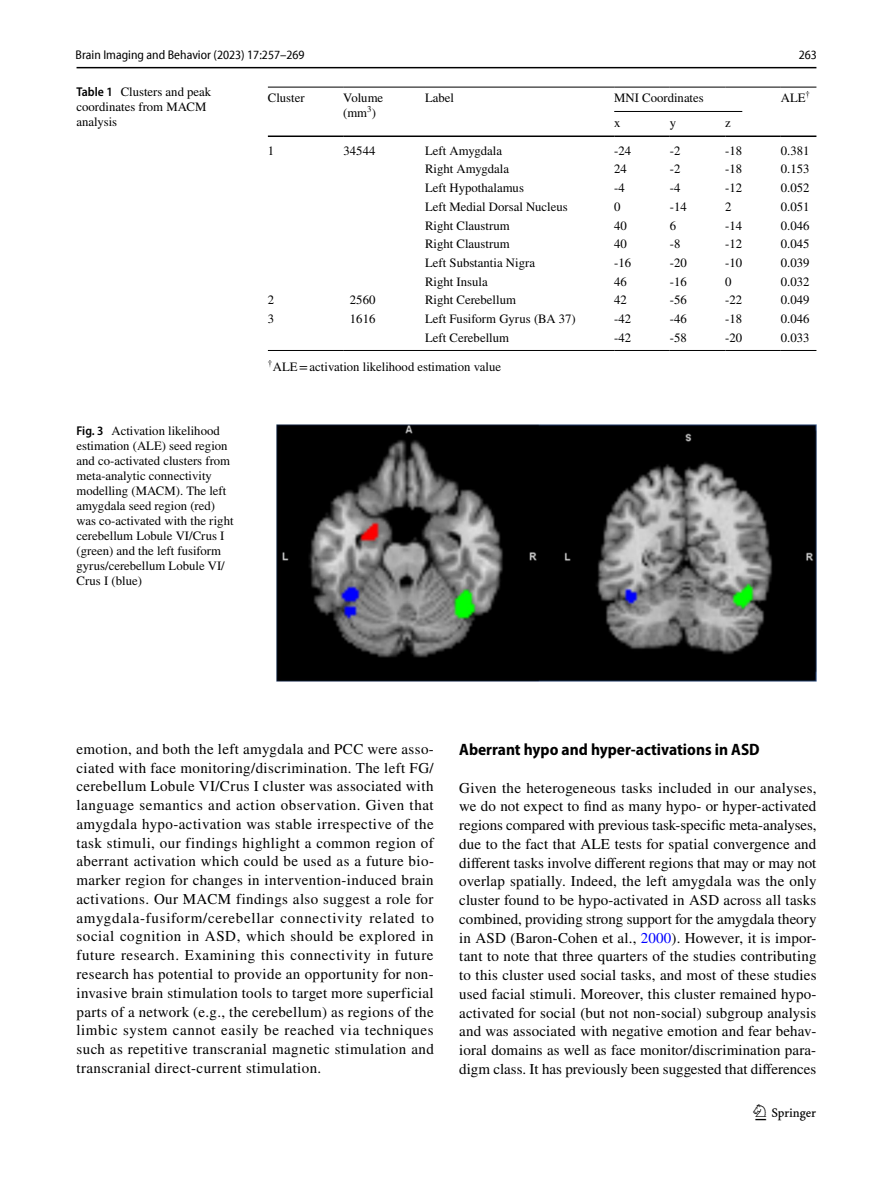
<style>
.page{position:relative;width:893px;height:1187px;background:#fff}
.page>*{position:absolute;margin:0;border:0;box-sizing:border-box;transform-origin:0 0}
.t1{font:22.5px "Springnew Regular 3";color:#000}
.t2{font:700 semi-condensed 16.5px "Myriad Pro";color:#000}
.t3{font:15px/18.8px "STIX";letter-spacing:.01em;color:#000;text-align:justify}
.t4{font:12.75px/15px "STIX";color:#000}
.t5{font:semi-condensed 12.75px "Myriad Pro Unic";color:#000}
.s1{font-family:"Myriad Pro";font-weight:600;font-stretch:semi-condensed}
.s2{color:#00f}
</style>
<div class="page">
<hr style="left:77px;top:67px;width:739px;height:1px;background:#000">
<hr style="left:268px;top:87px;width:75px;height:1px;background:#000">
<hr style="left:268px;top:135px;width:75px;height:2px;background:#000">
<hr style="left:343px;top:87px;width:82px;height:1px;background:#000">
<hr style="left:343px;top:135px;width:82px;height:2px;background:#000">
<hr style="left:425px;top:87px;width:189px;height:1px;background:#000">
<hr style="left:425px;top:135px;width:189px;height:2px;background:#000">
<hr style="left:614px;top:87px;width:56px;height:1px;background:#000">
<hr style="left:670px;top:87px;width:55px;height:1px;background:#000">
<hr style="left:725px;top:87px;width:56px;height:1px;background:#000">
<hr style="left:781px;top:87px;width:35px;height:1px;background:#000">
<hr style="left:781px;top:135px;width:35px;height:2px;background:#000">
<hr style="left:614px;top:135px;width:56px;height:2px;background:#000">
<hr style="left:670px;top:135px;width:55px;height:2px;background:#000">
<hr style="left:725px;top:135px;width:56px;height:2px;background:#000">
<hr style="left:268px;top:350px;width:75px;height:1px;background:#000">
<hr style="left:343px;top:350px;width:82px;height:1px;background:#000">
<hr style="left:425px;top:350px;width:189px;height:1px;background:#000">
<hr style="left:614px;top:350px;width:56px;height:1px;background:#000">
<hr style="left:670px;top:350px;width:55px;height:1px;background:#000">
<hr style="left:725px;top:350px;width:56px;height:1px;background:#000">
<hr style="left:781px;top:350px;width:35px;height:1px;background:#000">
<hr style="left:614px;top:111px;width:128px;height:1px;background:#000">
<img style="left:276px;top:425px;width:540px;height:256px">
<p class="t5" style="left:76px;top:50px;width:231px">Brain Imaging and Behavior (2023) 17:257–269</p>
<p class="t5" style="left:799px;top:50px;width:20px">263</p>
<p class="t4" style="left:77px;top:85px;width:136px"><span class="s1">Table 1</span> Clusters and peak coordinates from MACM analysis</p>
<p class="t4" style="left:77px;top:423px;width:159px"><span class="s1">Fig. 3</span> Activation likelihood estimation (ALE) seed region and co-activated clusters from meta-analytic connectivity modelling (MACM). The left amygdala seed region (red) was co-activated with the right cerebellum Lobule VI/Crus I (green) and the left fusiform gyrus/cerebellum Lobule VI/<br>Crus I (blue)</p>
<p class="t4" style="left:268px;top:91px;width:38px">Cluster</p>
<p class="t4" style="left:343px;top:91px;width:42px">Volume (mm<sup>3</sup>)</p>
<p class="t4" style="left:425px;top:91px;width:31px">Label</p>
<p class="t4" style="left:614px;top:91px;width:91px">MNI Coordinates</p>
<p class="t4" style="left:781px;top:91px;width:31px">ALE<sup>†</sup></p>
<p class="t4" style="left:614px;top:116px;width:8px">x</p>
<p class="t4" style="left:670px;top:116px;width:8px">y</p>
<p class="t4" style="left:725px;top:116px;width:7px">z</p>
<p class="t4" style="left:268px;top:144px;width:8px">1</p>
<p class="t4" style="left:344px;top:144px;width:33px">34544</p>
<p class="t4" style="left:425px;top:144px;width:79px">Left Amygdala</p>
<p class="t4" style="left:614px;top:144px;width:18px">-24</p>
<p class="t4" style="left:670px;top:144px;width:12px">-2</p>
<p class="t4" style="left:725px;top:144px;width:18px">-18</p>
<p class="t4" style="left:781px;top:144px;width:30px">0.381</p>
<p class="t4" style="left:425px;top:162px;width:86px">Right Amygdala</p>
<p class="t4" style="left:614px;top:162px;width:14px">24</p>
<p class="t4" style="left:670px;top:162px;width:12px">-2</p>
<p class="t4" style="left:725px;top:162px;width:18px">-18</p>
<p class="t4" style="left:781px;top:162px;width:30px">0.153</p>
<p class="t4" style="left:425px;top:181px;width:100px">Left Hypothalamus</p>
<p class="t4" style="left:614px;top:181px;width:12px">-4</p>
<p class="t4" style="left:670px;top:181px;width:12px">-4</p>
<p class="t4" style="left:725px;top:181px;width:18px">-12</p>
<p class="t4" style="left:781px;top:181px;width:30px">0.052</p>
<p class="t4" style="left:425px;top:200px;width:144px">Left Medial Dorsal Nucleus</p>
<p class="t4" style="left:614px;top:200px;width:8px">0</p>
<p class="t4" style="left:670px;top:200px;width:18px">-14</p>
<p class="t4" style="left:725px;top:200px;width:8px">2</p>
<p class="t4" style="left:781px;top:200px;width:30px">0.051</p>
<p class="t4" style="left:425px;top:218px;width:86px">Right Claustrum</p>
<p class="t4" style="left:614px;top:218px;width:14px">40</p>
<p class="t4" style="left:670px;top:218px;width:8px">6</p>
<p class="t4" style="left:725px;top:218px;width:18px">-14</p>
<p class="t4" style="left:781px;top:218px;width:30px">0.046</p>
<p class="t4" style="left:425px;top:237px;width:86px">Right Claustrum</p>
<p class="t4" style="left:614px;top:237px;width:14px">40</p>
<p class="t4" style="left:670px;top:237px;width:12px">-8</p>
<p class="t4" style="left:725px;top:237px;width:18px">-12</p>
<p class="t4" style="left:781px;top:237px;width:30px">0.045</p>
<p class="t4" style="left:425px;top:256px;width:112px">Left Substantia Nigra</p>
<p class="t4" style="left:614px;top:256px;width:18px">-16</p>
<p class="t4" style="left:670px;top:256px;width:18px">-20</p>
<p class="t4" style="left:725px;top:256px;width:18px">-10</p>
<p class="t4" style="left:781px;top:256px;width:30px">0.039</p>
<p class="t4" style="left:425px;top:275px;width:64px">Right Insula</p>
<p class="t4" style="left:614px;top:275px;width:14px">46</p>
<p class="t4" style="left:670px;top:275px;width:18px">-16</p>
<p class="t4" style="left:725px;top:275px;width:8px">0</p>
<p class="t4" style="left:781px;top:275px;width:30px">0.032</p>
<p class="t4" style="left:268px;top:293px;width:8px">2</p>
<p class="t4" style="left:350px;top:293px;width:27px">2560</p>
<p class="t4" style="left:425px;top:293px;width:92px">Right Cerebellum</p>
<p class="t4" style="left:614px;top:293px;width:14px">42</p>
<p class="t4" style="left:670px;top:293px;width:18px">-56</p>
<p class="t4" style="left:725px;top:293px;width:18px">-22</p>
<p class="t4" style="left:781px;top:293px;width:30px">0.049</p>
<p class="t4" style="left:268px;top:312px;width:8px">3</p>
<p class="t4" style="left:350px;top:312px;width:27px">1616</p>
<p class="t4" style="left:425px;top:312px;width:152px">Left Fusiform Gyrus (BA 37)</p>
<p class="t4" style="left:614px;top:312px;width:18px">-42</p>
<p class="t4" style="left:670px;top:312px;width:18px">-46</p>
<p class="t4" style="left:725px;top:312px;width:18px">-18</p>
<p class="t4" style="left:781px;top:312px;width:30px">0.046</p>
<p class="t4" style="left:425px;top:331px;width:86px">Left Cerebellum</p>
<p class="t4" style="left:614px;top:331px;width:18px">-42</p>
<p class="t4" style="left:670px;top:331px;width:18px">-58</p>
<p class="t4" style="left:725px;top:331px;width:18px">-20</p>
<p class="t4" style="left:781px;top:331px;width:30px">0.033</p>
<p class="t4" style="left:268px;top:360px;width:235px"><sup>†</sup>ALE=activation likelihood estimation value</p>
<p class="t3" style="left:77px;top:740px;width:359px">emotion, and both the left amygdala and PCC were asso&shy;ciated with face monitoring/discrimination. The left FG/ cerebellum Lobule VI/Crus I cluster was associated with language semantics and action observation. Given that amygdala hypo-activation was stable irrespective of the task stimuli, our findings highlight a common region of aberrant activation which could be used as a future bio&shy;marker region for changes in intervention-induced brain activations. Our MACM findings also suggest a role for amygdala-fusiform/cerebellar connectivity related to social cognition in ASD, which should be explored in future research. Examining this connectivity in future research has potential to provide an opportunity for non&shy;invasive brain stimulation tools to target more superficial parts of a network (e.g., the cerebellum) as regions of the limbic system cannot easily be reached via techniques such as repetitive transcranial magnetic stimulation and transcranial direct-current stimulation.</p>
<p class="t2" style="left:459px;top:740px;width:302px">Aberrant hypo and hyper‑activations in ASD</p>
<p class="t3" style="left:459px;top:779px;width:359px">Given the heterogeneous tasks included in our analyses, we do not expect to find as many hypo- or hyper-activated regions compared with previous task-specific meta-analyses, due to the fact that ALE tests for spatial convergence and different tasks involve different regions that may or may not overlap spatially. Indeed, the left amygdala was the only cluster found to be hypo-activated in ASD across all tasks combined, providing strong support for the amygdala theory in ASD (Baron-Cohen et al., <span class="s2">2000</span>). However, it is impor&shy;tant to note that three quarters of the studies contributing to this cluster used social tasks, and most of these studies used facial stimuli. Moreover, this cluster remained hypo&shy;activated for social (but not non-social) subgroup analysis and was associated with negative emotion and fear behav&shy;ioral domains as well as face monitor/discrimination para&shy;digm class. It has previously been suggested that differences</p>
<h1 class="t1" style="left:755px;top:1104px;width:62px">1 3</h1>
</div>
